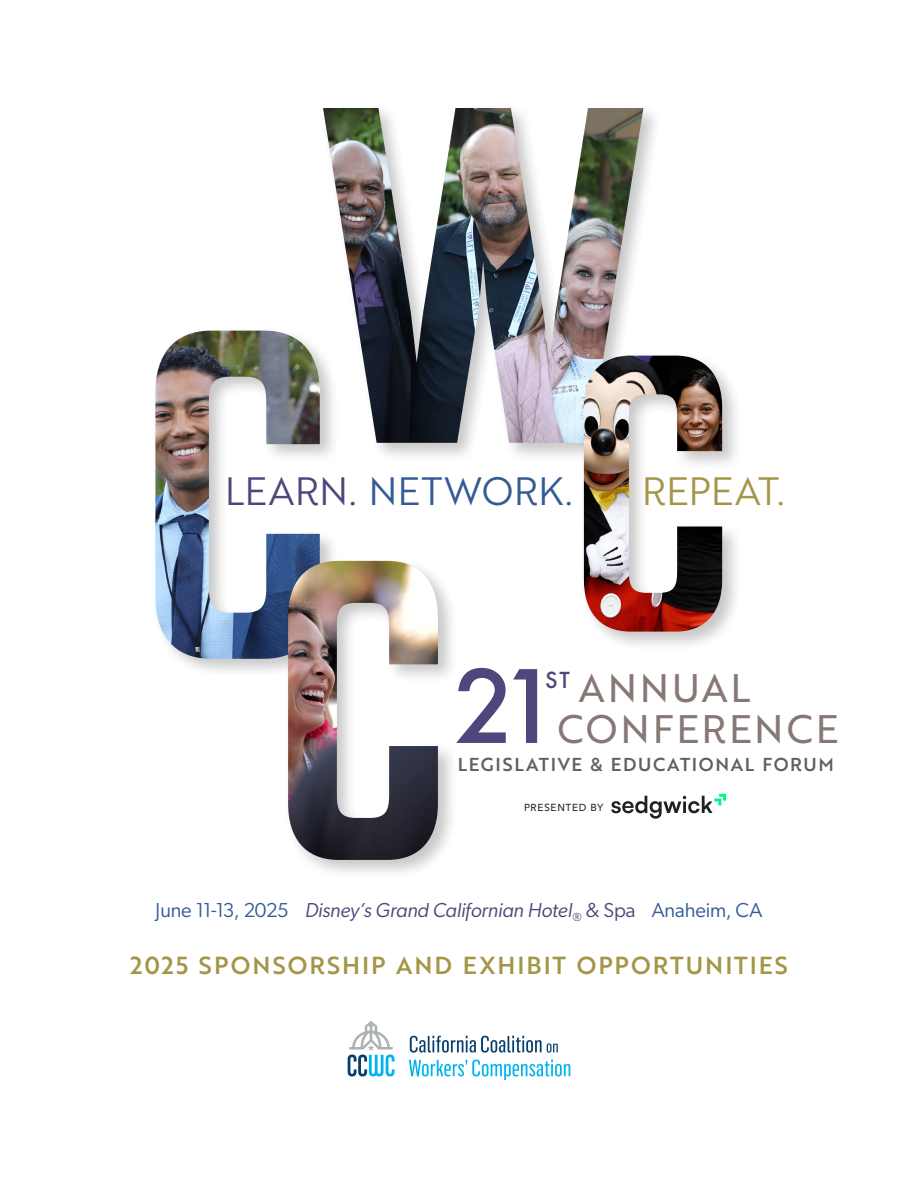
<style>
.page{position:relative;width:918px;height:1188px;background:#fff}
.page>*{position:absolute;margin:0;border:0;box-sizing:border-box;transform-origin:0 0}
.t1{font:500 97.95px "Futura";color:#4f467b}
.t2{font:38.7px/40.7px "Brother 1816 Regular";letter-spacing:.075em;color:#887875}
.t3{font:38.55px "Brother 1816 Book";letter-spacing:.01em;color:#345b96}
.t4{font:38.55px "Brother 1816 Book";letter-spacing:-.01em;color:#a39647}
.t5{font:24px "Brother 1816 Medium";letter-spacing:.08em;color:#a39647}
.t6{font:500 21.45px "Futura";color:#4f467b}
.t7{font:italic 20.25px "Gibson";letter-spacing:-.005em;color:#4f467b}
.t8{font:18.3px "Brother 1816 Medium";letter-spacing:.09em;color:#5f5f62}
.t9{font:13.5px "Avenir Next";color:#231f20}
.s1{color:#4f467b}
.s2{font-style:normal;color:#345b96}
.s3{font-style:normal}
</style>
<div class="page">
<div style="left:151px;top:327px;width:188px;height:351px;background:#231f20;opacity:.25"></div>
<img style="left:155px;top:331px;width:165px;height:328px">
<div style="left:319px;top:104px;width:344px;height:359px;background:#231f20;opacity:.25"></div>
<img style="left:323px;top:108px;width:320px;height:335px">
<div style="left:284px;top:557px;width:174px;height:323px;background:#231f20;opacity:.25"></div>
<img style="left:288px;top:561px;width:150px;height:299px">
<svg style="left:410px;top:1036px;width:148px;height:17px"></svg>
<svg style="left:409px;top:1060px;width:161px;height:20px"></svg>
<svg style="left:348px;top:1021px;width:47px;height:55px"></svg>
<div style="left:580px;top:351px;width:162px;height:301px;background:#231f20;opacity:.25"></div>
<img style="left:584px;top:356px;width:138px;height:276px">
<svg style="left:611px;top:794px;width:115px;height:25px"></svg>
<p class="t3" style="left:225px;top:463px;width:349px"><span class="s1">LEARN.</span> NETWORK.</p>
<p class="t4" style="left:642px;top:463px;width:144px">REPEAT.</p>
<p class="t1" style="left:454px;top:639px;width:108px">21</p>
<p class="t6" style="left:545px;top:665px;width:26px">ST</p>
<p class="t2" style="left:557px;top:666px;width:283px;text-indent:21px">ANNUAL<br>CONFERENCE</p>
<p class="t8" style="left:458px;top:751px;width:377px">LEGISLATIVE &amp; EDUCATIONAL FORUM</p>
<p class="t9" style="left:524px;top:795px;width:81px">presented by</p>
<p class="t7" style="left:156px;top:898px;width:608px"><span class="s2">June 11-13, 2025</span> Disney’s Grand Californian Hotel<sub>®</sub> <span class="s3">&amp; Spa</span> <span class="s2">Anaheim, CA</span></p>
<p class="t5" style="left:130px;top:948px;width:659px">2025 SPONSORSHIP AND EXHIBIT OPPORTUNITIES</p>
</div>
